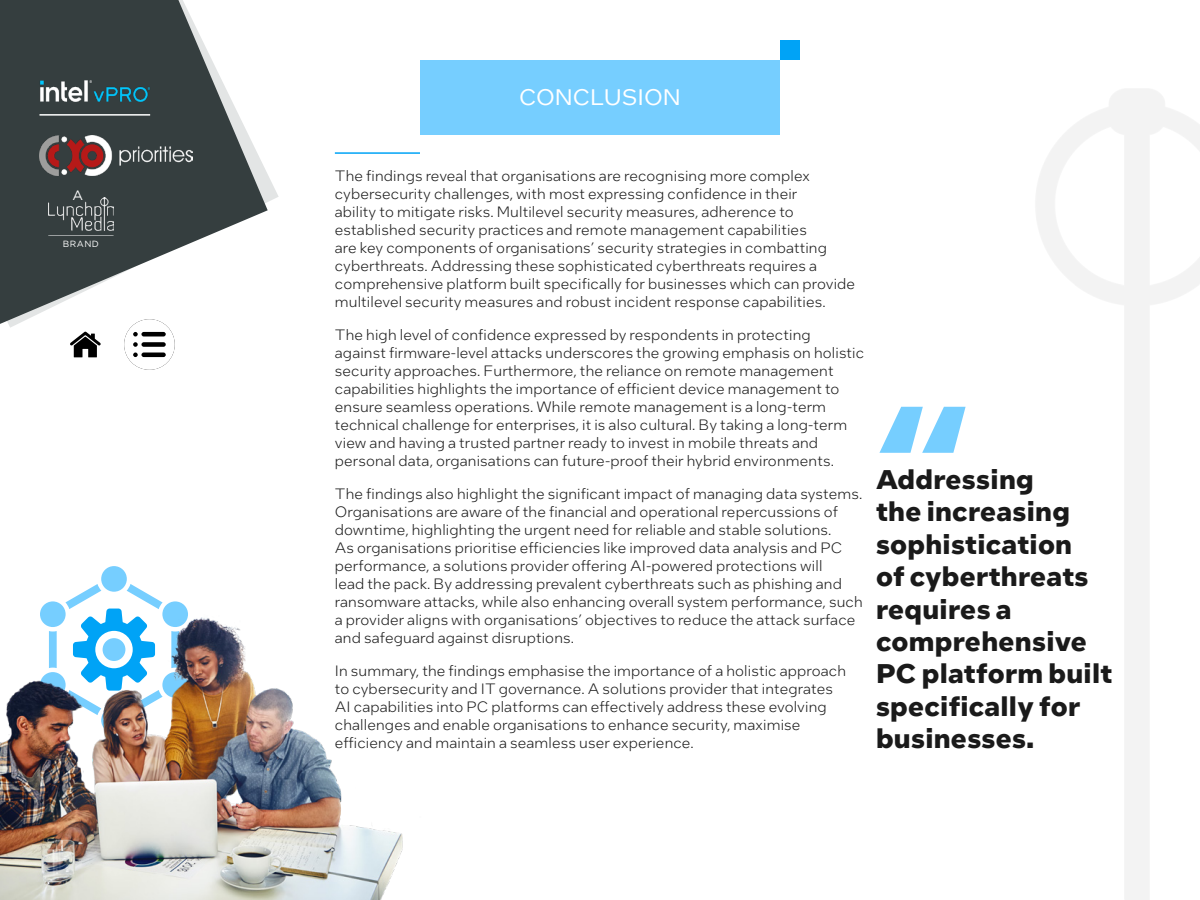
<style>
.page{position:relative;width:1200px;height:900px;background:#fff}
.page>*{position:absolute;margin:0;border:0;box-sizing:border-box;transform-origin:0 0}
.t1{font:700 165px "Intel One Text";color:#76ceff}
.t2{font:700 27px/32.4px "Intel One Text";letter-spacing:.01em;color:#1a1a1a}
.t3{font:22.5px "Intel One Text";color:#fff}
.t4{font:300 15px/18px "Intel One Text";letter-spacing:.01em;color:#1a1a1a}
.t5{font:13.5px "Gotham";color:#fff}
.t6{font:9px "Gotham";letter-spacing:.05em;color:#fff}
</style>
<div class="page">
<svg style="left:0;top:0;width:268px;height:327px;fill:#353e3f"></svg>
<img style="left:39px;top:135px;width:154px;height:40px">
<hr style="left:39px;top:114px;width:111px;height:2px;background:#fff">
<img style="left:48px;top:197px;width:66px;height:33px">
<svg style="left:48px;top:235px;width:66px;height:1px"></svg>
<img style="left:39px;top:81px;width:111px;height:20px">
<img style="left:0;top:566px;width:403px;height:334px">
<div style="left:420px;top:60px;width:360px;height:75px;background:#76ceff"></div>
<div style="left:780px;top:40px;width:20px;height:20px;background:#00a3f6"></div>
<hr style="left:335px;top:152px;width:85px;height:2px;background:#00a3f6">
<svg style="left:60px;top:319px;width:51px;height:39px"></svg>
<svg style="left:124px;top:319px;width:51px;height:51px"></svg>
<p class="t5" style="left:72px;top:186px;width:12px">A</p>
<p class="t6" style="left:63px;top:238px;width:37px">BRAND</p>
<h3 class="t3" style="left:519px;top:83px;width:163px">CONCLUSION</h3>
<p class="t4" style="left:335px;top:166px;width:522px">The findings reveal that organisations are recognising more complex cybersecurity challenges, with most expressing confidence in their<br>ability to mitigate risks. Multilevel security measures, adherence to established security practices and remote management capabilities<br>are key components of organisations’ security strategies in combatting cyberthreats. Addressing these sophisticated cyberthreats requires a comprehensive platform built specifically for businesses which can provide multilevel security measures and robust incident response capabilities.</p>
<p class="t4" style="left:335px;top:325px;width:531px">The high level of confidence expressed by respondents in protecting against firmware-level attacks underscores the growing emphasis on holistic security approaches. Furthermore, the reliance on remote management capabilities highlights the importance of efficient device management to ensure seamless operations. While remote management is a long-term technical challenge for enterprises, it is also cultural. By taking a long-term view and having a trusted partner ready to invest in mobile threats and personal data, organisations can future-proof their hybrid environments.</p>
<p class="t4" style="left:335px;top:484px;width:529px">The findings also highlight the significant impact of managing data systems.<br>Organisations are aware of the financial and operational repercussions of downtime, highlighting the urgent need for reliable and stable solutions.<br>As organisations prioritise efficiencies like improved data analysis and PC performance, a solutions provider offering AI-powered protections will<br>lead the pack. By addressing prevalent cyberthreats such as phishing and ransomware attacks, while also enhancing overall system performance, such a provider aligns with organisations’ objectives to reduce the attack surface and safeguard against disruptions.</p>
<p class="t4" style="left:335px;top:662px;width:513px">In summary, the findings emphasise the importance of a holistic approach to cybersecurity and IT governance. A solutions provider that integrates AI capabilities into PC platforms can effectively address these evolving challenges and enable organisations to enhance security, maximise efficiency and maintain a seamless user experience.</p>
<h1 class="t1" style="left:878px;top:346px;width:95px">“</h1>
<h2 class="t2" style="left:876px;top:462px;width:238px">Addressing<br>the increasing sophistication<br>of cyberthreats requires a comprehensive<br>PC platform built specifically for businesses.</h2>
</div>
